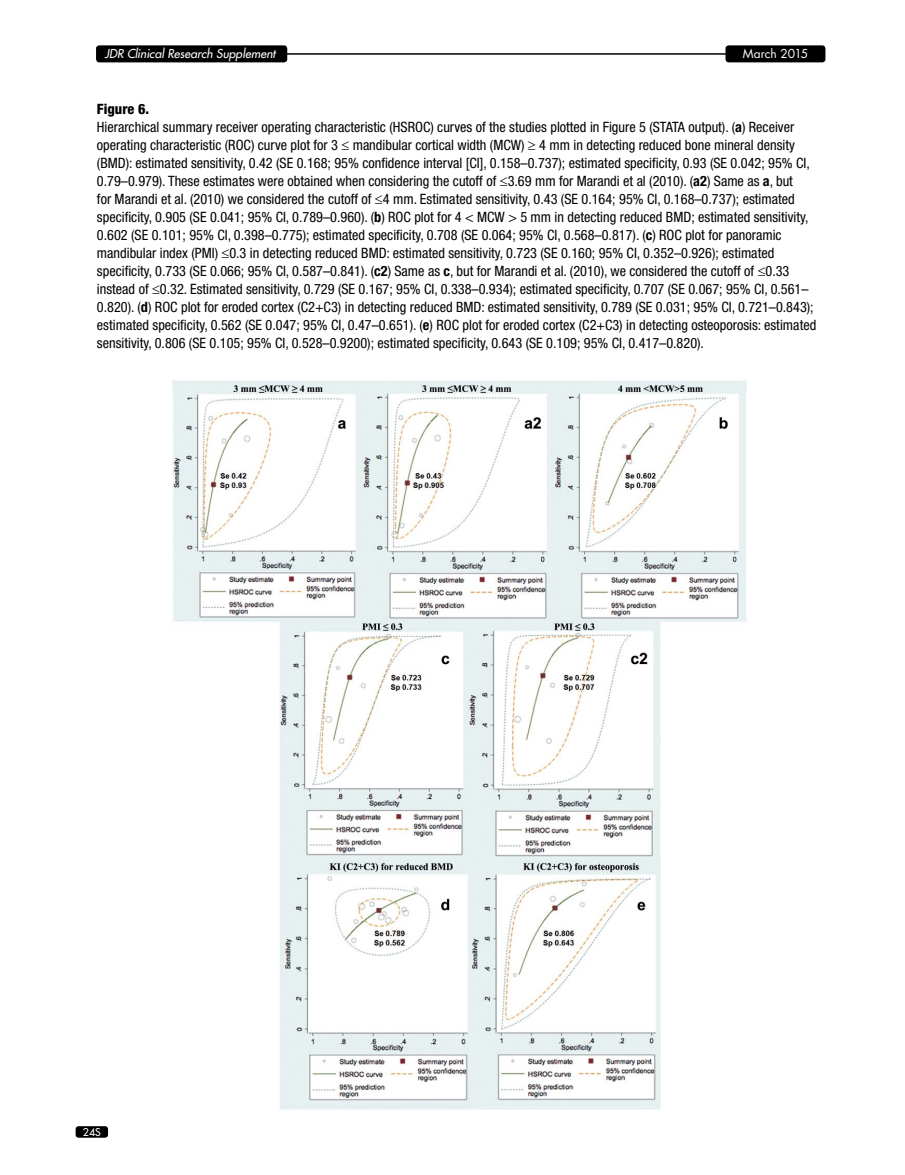
<style>
.page{position:relative;width:905px;height:1175px;background:#fff}
.page>*{position:absolute;margin:0;border:0;box-sizing:border-box;transform-origin:0 0}
.t1{font:condensed 14.25px/18px "Helvetica Neue LT Std";color:#000}
.t2{font:italic 500 12px "Futura Std";letter-spacing:.005em;color:#fff}
.t3{font:12px "Futura Std";letter-spacing:-.005em;color:#fff}
.t4{font:500 10.5px "Futura Std";color:#fff}
.s1{font-weight:800}
.s2{font-weight:700}
</style>
<div class="page">
<div style="left:76px;top:1126px;width:32px;height:11px;background:#000;border-radius:3px"></div>
<hr style="left:100px;top:53px;width:720px;height:2px;background:#000">
<div style="left:96px;top:45px;width:191px;height:17px;background:#000;border-radius:3px"></div>
<div style="left:725px;top:45px;width:100px;height:17px;background:#000;border-radius:3px"></div>
<img style="left:172px;top:380px;width:575px;height:730px">
<p class="t2" style="left:105px;top:47px;width:172px">JDR Clinical Research Supplement</p>
<p class="t3" style="left:742px;top:46px;width:67px">March 2015</p>
<p class="t1" style="left:97px;top:100px;width:720px"><span class="s1">Figure 6.<br></span>Hierarchical summary receiver operating characteristic (HSROC) curves of the studies plotted in Figure 5 (STATA output). (<span class="s2">a</span>) Receiver operating characteristic (ROC) curve plot for 3 ≤ mandibular cortical width (MCW) ≥ 4 mm in detecting reduced bone mineral density (BMD): estimated sensitivity, 0.42 (SE 0.168; 95% confidence interval [CI], 0.158–0.737); estimated specificity, 0.93 (SE 0.042; 95% CI, 0.79–0.979). These estimates were obtained when considering the cutoff of ≤3.69 mm for Marandi et al (2010). (<span class="s2">a2</span>) Same as <span class="s2">a</span>, but<br>for Marandi et al. (2010) we considered the cutoff of ≤4 mm. Estimated sensitivity, 0.43 (SE 0.164; 95% CI, 0.168–0.737); estimated specificity, 0.905 (SE 0.041; 95% CI, 0.789–0.960). (<span class="s2">b</span>) ROC plot for 4 &lt; MCW &gt; 5 mm in detecting reduced BMD; estimated sensitivity, 0.602 (SE 0.101; 95% CI, 0.398–0.775); estimated specificity, 0.708 (SE 0.064; 95% CI, 0.568–0.817). (<span class="s2">c</span>) ROC plot for panoramic mandibular index (PMI) ≤0.3 in detecting reduced BMD: estimated sensitivity, 0.723 (SE 0.160; 95% CI, 0.352–0.926); estimated specificity, 0.733 (SE 0.066; 95% CI, 0.587–0.841). (<span class="s2">c2</span>) Same as <span class="s2">c</span>, but for Marandi et al. (2010), we considered the cutoff of ≤0.33 instead of ≤0.32. Estimated sensitivity, 0.729 (SE 0.167; 95% CI, 0.338–0.934); estimated specificity, 0.707 (SE 0.067; 95% CI, 0.561– 0.820). (<span class="s2">d</span>) ROC plot for eroded cortex (C2+C3) in detecting reduced BMD: estimated sensitivity, 0.789 (SE 0.031; 95% CI, 0.721–0.843); estimated specificity, 0.562 (SE 0.047; 95% CI, 0.47–0.651). (<span class="s2">e</span>) ROC plot for eroded cortex (C2+C3) in detecting osteoporosis: estimated sensitivity, 0.806 (SE 0.105; 95% CI, 0.528–0.9200); estimated specificity, 0.643 (SE 0.109; 95% CI, 0.417–0.820).</p>
<p class="t4" style="left:83px;top:1125px;width:19px">24S</p>
</div>
